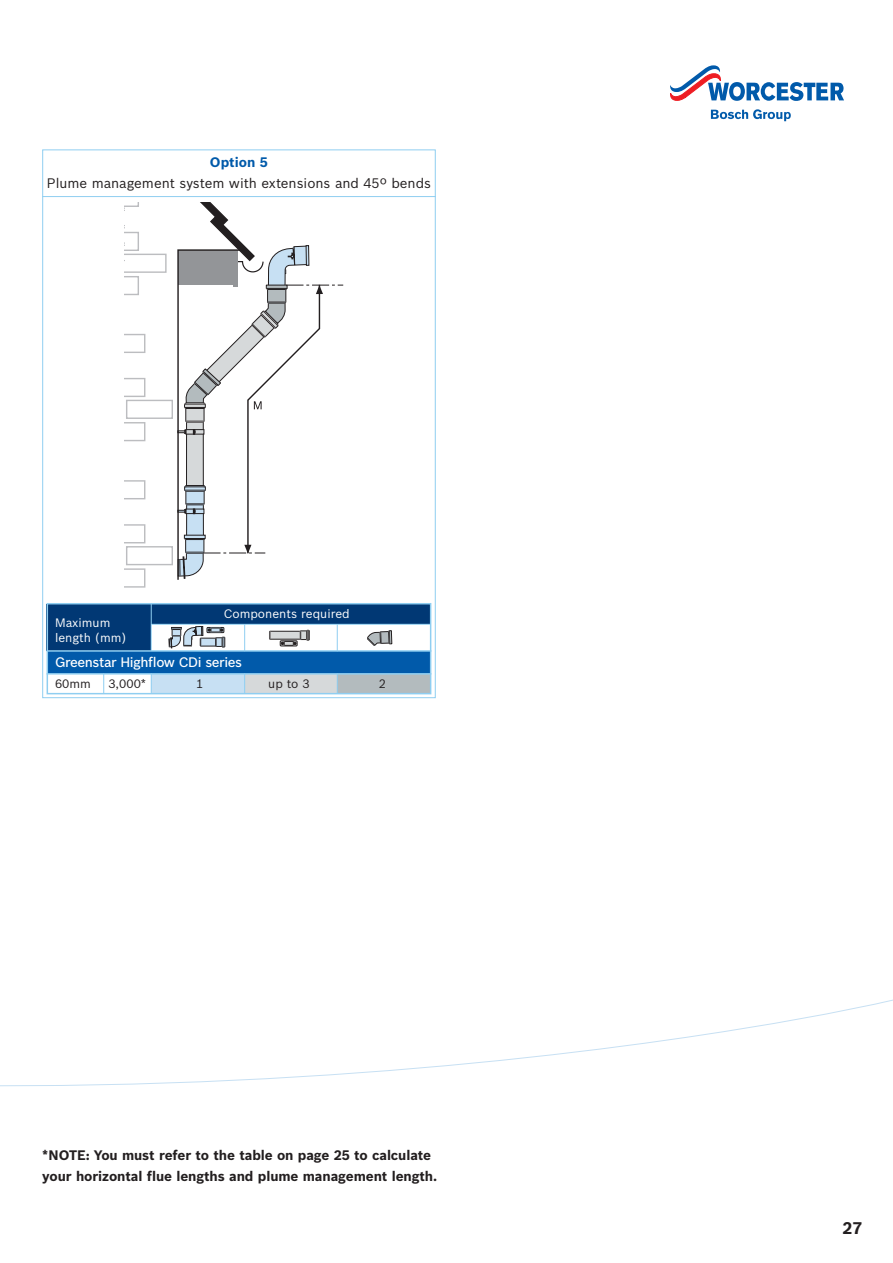
<style>
.page{position:relative;width:893px;height:1263px;background:#fff}
.page>*{position:absolute;margin:0;border:0;box-sizing:border-box;transform-origin:0 0}
.t1{font:700 16.5px "Bosch Sans";color:#231f20}
.t2{font:700 13.5px/21px "Bosch Sans";letter-spacing:-.005em;color:#231f20}
.t3{font:13.5px "Bosch Sans";color:#231f20}
.t4{font:500 13.5px "Bosch Sans";letter-spacing:-.03em;color:#fff}
.t5{font:700 13.5px "Bosch Sans";color:#015aaa}
.t6{font:12px "Bosch Sans";color:#fff}
.t7{font:12px "Bosch Sans";color:#231f20}
</style>
<div class="page">
<div style="left:245px;top:674px;width:93px;height:19px;background:#d6d9da"></div>
<div style="left:337px;top:674px;width:94px;height:19px;background:#b3bbbe"></div>
<div style="left:151px;top:673px;width:94px;height:20px;background:#c7e0f3"></div>
<hr style="left:42px;top:196px;width:394px;height:1px;background:#8fcef1">
<svg style="left:125px;top:202px;width:218px;height:386px"></svg>
<div style="left:47px;top:650px;width:383px;height:23px;background:#015aaa"></div>
<div style="left:47px;top:604px;width:384px;height:47px;background:#013874"></div>
<div style="left:152px;top:624px;width:279px;height:27px;background:#fff"></div>
<div style="left:47px;top:603px;width:384px;height:91px;border:2px solid #8fcef1"></div>
<hr style="left:47px;top:650px;width:384px;height:2px;background:#8fcef1">
<hr style="left:47px;top:673px;width:384px;height:2px;background:#8fcef1">
<hr style="left:151px;top:604px;width:1px;height:47px;background:#8fcef1">
<svg style="left:151px;top:675px;width:1px;height:18px"></svg>
<svg style="left:103px;top:675px;width:1px;height:18px"></svg>
<svg style="left:244px;top:625px;width:1px;height:25px"></svg>
<svg style="left:244px;top:675px;width:1px;height:18px"></svg>
<svg style="left:337px;top:625px;width:1px;height:25px"></svg>
<svg style="left:337px;top:675px;width:1px;height:18px"></svg>
<hr style="left:152px;top:624px;width:279px;height:1px;background:#8fcef1">
<svg style="left:269px;top:630px;width:41px;height:16px"></svg>
<svg style="left:169px;top:626px;width:56px;height:22px"></svg>
<svg style="left:367px;top:630px;width:25px;height:16px"></svg>
<svg style="left:670px;top:65px;width:174px;height:36px"></svg>
<svg style="left:711px;top:109px;width:80px;height:12px"></svg>
<p class="t5" style="left:210px;top:157px;width:60px">Option 5</p>
<p class="t3" style="left:47px;top:177px;width:386px">Plume management system with extensions and 45º bends</p>
<p class="t6" style="left:55px;top:618px;width:57px">Maximum</p>
<p class="t6" style="left:224px;top:609px;width:128px">Components required</p>
<p class="t6" style="left:55px;top:633px;width:73px">length (mm)</p>
<p class="t4" style="left:55px;top:657px;width:189px">Greenstar Highflow CDi series</p>
<p class="t7" style="left:55px;top:679px;width:37px">60mm</p>
<p class="t7" style="left:108px;top:679px;width:39px">3,000*</p>
<p class="t7" style="left:196px;top:679px;width:9px">1</p>
<p class="t7" style="left:268px;top:679px;width:43px">up to 3</p>
<p class="t7" style="left:379px;top:679px;width:9px">2</p>
<p class="t2" style="left:42px;top:1145px;width:396px">*NOTE: You must refer to the table on page 25 to calculate your horizontal flue lengths and plume management length.</p>
<p class="t1" style="left:842px;top:1222px;width:21px">27</p>
</div>
